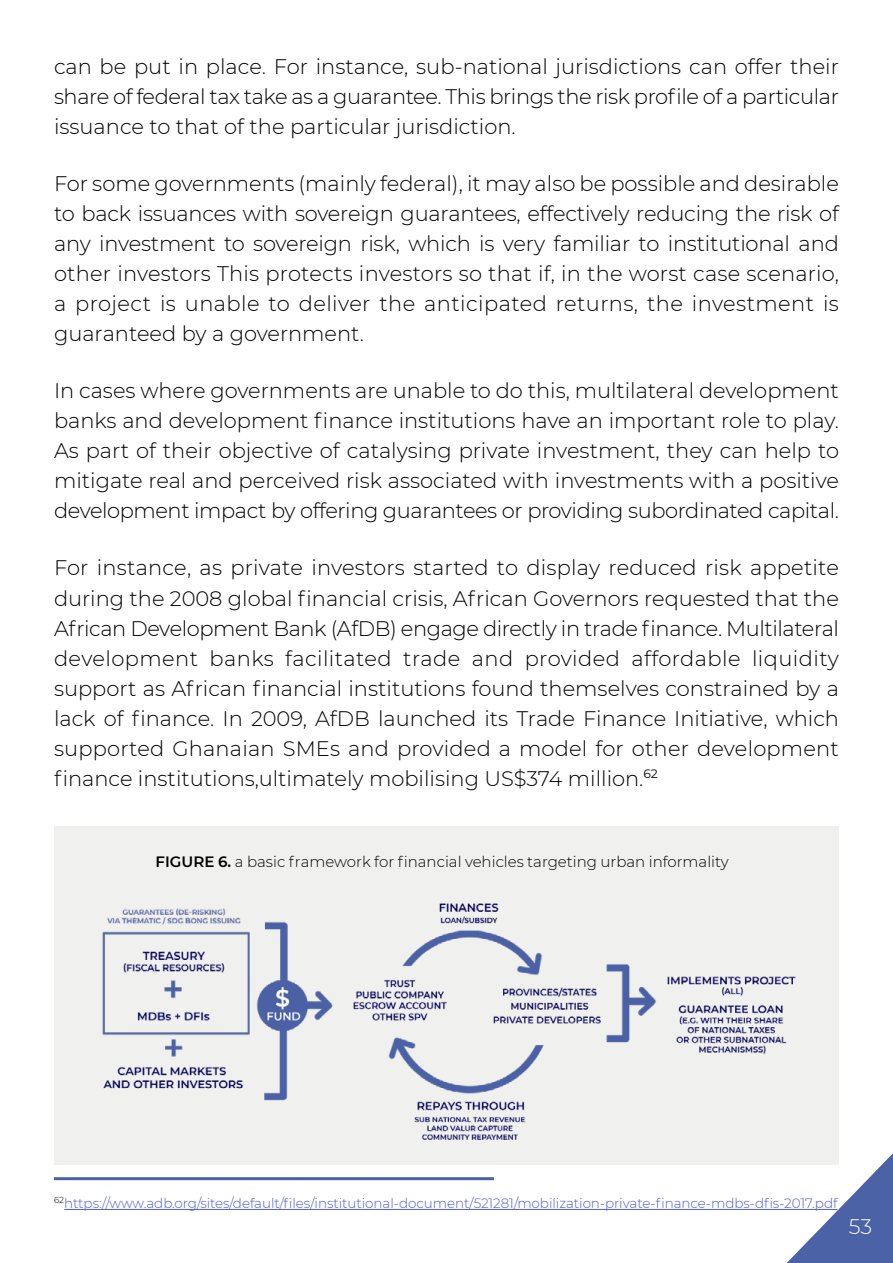
<style>
.page{position:relative;width:893px;height:1263px;background:#fff}
.page>*{position:absolute;margin:0;border:0;box-sizing:border-box;transform-origin:0 0}
.t1{font:300 21px/30px "Montserrat";color:#000;text-align:justify}
.t2{font:300 21px "Montserrat";color:#fff}
.t3{font:300 15px "Montserrat";color:#000}
.t4{font:300 13.5px "Montserrat";letter-spacing:-.005em;color:#4f5cd6}
.s1{font-weight:600}
</style>
<div class="page">
<svg style="left:787px;top:1153px;width:106px;height:110px"></svg>
<hr style="left:64px;top:1209px;width:773px;height:1px;background:#4f5cd6">
<hr style="left:54px;top:1177px;width:440px;height:3px;background:#4a62a5">
<div style="left:54px;top:826px;width:785px;height:339px;background:#f0f0ef"></div>
<img style="left:102px;top:903px;width:694px;height:237px">
<p class="t1" style="left:54px;top:51px;width:786px">can be put in place. For instance, sub-national jurisdictions can offer their share of federal tax take as a guarantee. This brings the risk profile of a particular issuance to that of the particular jurisdiction.</p>
<p class="t1" style="left:54px;top:168px;width:786px">For some governments (mainly federal), it may also be possible and desirable to back issuances with sovereign guarantees, effectively reducing the risk of any investment to sovereign risk, which is very familiar to institutional and other investors This protects investors so that if, in the worst case scenario, a project is unable to deliver the anticipated returns, the investment is guaranteed by a government.</p>
<p class="t1" style="left:54px;top:375px;width:786px">In cases where governments are unable to do this, multilateral development banks and development finance institutions have an important role to play.<br>As part of their objective of catalysing private investment, they can help to mitigate real and perceived risk associated with investments with a positive development impact by offering guarantees or providing subordinated capital.</p>
<p class="t1" style="left:54px;top:552px;width:786px">For instance, as private investors started to display reduced risk appetite during the 2008 global financial crisis, African Governors requested that the African Development Bank (AfDB) engage directly in trade finance. Multilateral development banks facilitated trade and provided affordable liquidity support as African financial institutions found themselves constrained by a lack of finance. In 2009, AfDB launched its Trade Finance Initiative, which supported Ghanaian SMEs and provided a model for other development finance institutions,ultimately mobilising US$374 million.<sup>62</sup></p>
<p class="t3" style="left:156px;top:852px;width:575px"><span class="s1">FIGURE 6.</span> a basic framework for financial vehicles targeting urban informality</p>
<p class="t4" style="left:54px;top:1194px;width:785px"><sup>62</sup>https://www.adb.org/sites/default/files/institutional-document/521281/mobilization-private-finance-mdbs-dfis-2017.pdf</p>
<p class="t2" style="left:849px;top:1212px;width:25px">53</p>
</div>
